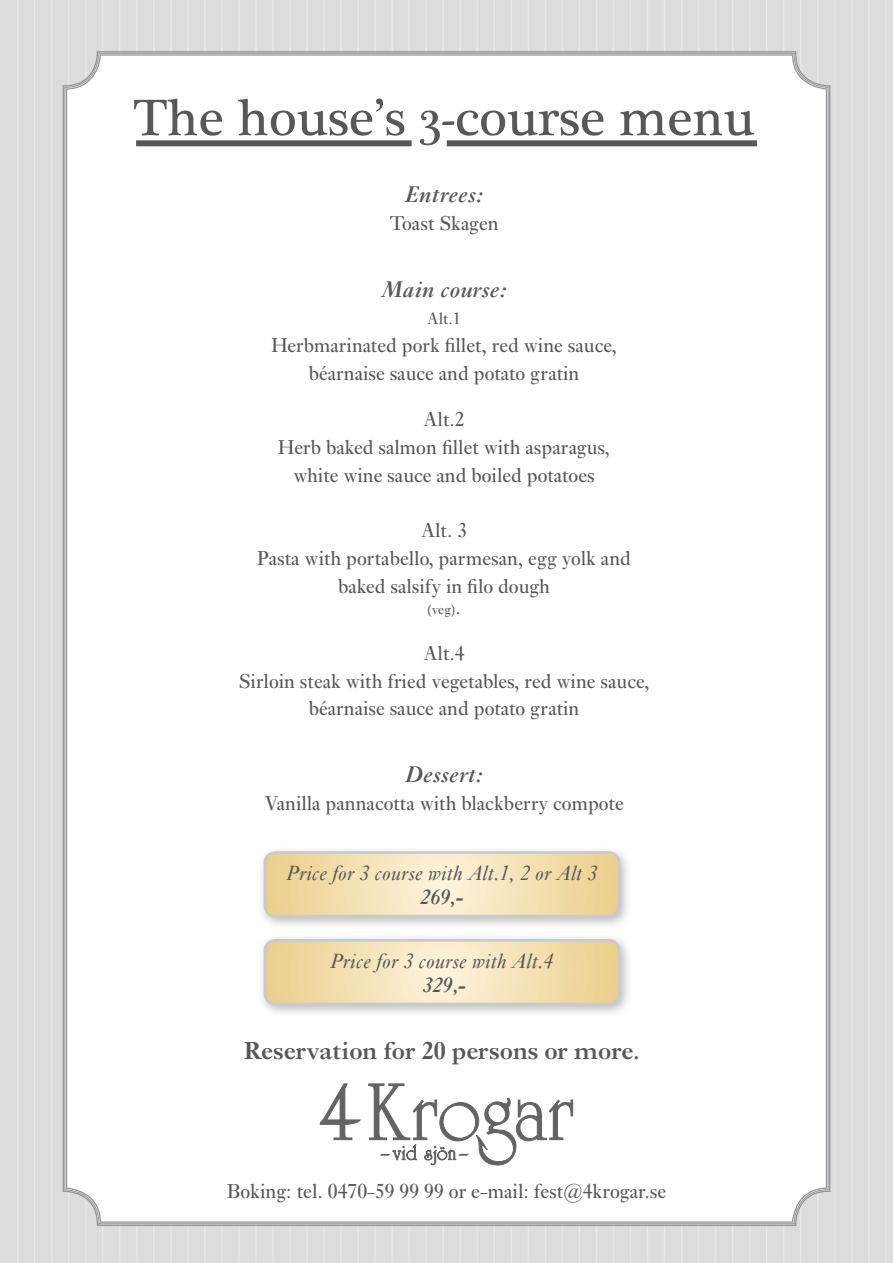
<style>
.page{position:relative;width:893px;height:1263px;background:#dcdcdd}
.page>*{position:absolute;margin:0;border:0;box-sizing:border-box;transform-origin:0 0}
.t1{font:52.5px "Plantagenet Cherokee";color:#57585a}
.t2{font:600 25.5px "Ehrhardt";color:#57585a}
.t3{font:italic 600 23.55px "Ehrhardt";color:#57585a}
.t4{font:italic 21.3px "Ehrhardt";color:#57585a}
.t5{font:italic 600 21.3px "Ehrhardt";color:#57585a}
.t6{font:21px "Ehrhardt";color:#57585a}
.t7{font:20.85px/27.8px "Ehrhardt";color:#57585a;text-align:center}
.t8{font:16.95px "Ehrhardt";color:#57585a}
.t9{font:14.1px "Ehrhardt";color:#57585a}
.s1{font-size:20.85px}
</style>
<div class="page">
<hr style="left:17px;top:0;width:1px;height:1263px;background:#e6e7e9">
<hr style="left:34px;top:0;width:1px;height:1263px;background:#e6e7e9">
<hr style="left:51px;top:0;width:1px;height:1263px;background:#e6e7e9">
<hr style="left:68px;top:0;width:1px;height:1263px;background:#e6e7e9">
<hr style="left:85px;top:0;width:1px;height:1263px;background:#e6e7e9">
<hr style="left:102px;top:0;width:2px;height:1263px;background:#e6e7e9">
<hr style="left:119px;top:0;width:2px;height:1263px;background:#e6e7e9">
<hr style="left:136px;top:0;width:2px;height:1263px;background:#e6e7e9">
<hr style="left:153px;top:0;width:2px;height:1263px;background:#e6e7e9">
<hr style="left:170px;top:0;width:2px;height:1263px;background:#e6e7e9">
<hr style="left:187px;top:0;width:2px;height:1263px;background:#e6e7e9">
<hr style="left:204px;top:0;width:2px;height:1263px;background:#e6e7e9">
<hr style="left:221px;top:0;width:2px;height:1263px;background:#e6e7e9">
<hr style="left:238px;top:0;width:2px;height:1263px;background:#e6e7e9">
<hr style="left:255px;top:0;width:2px;height:1263px;background:#e6e7e9">
<hr style="left:272px;top:0;width:2px;height:1263px;background:#e6e7e9">
<hr style="left:289px;top:0;width:2px;height:1263px;background:#e6e7e9">
<hr style="left:306px;top:0;width:2px;height:1263px;background:#e6e7e9">
<hr style="left:323px;top:0;width:2px;height:1263px;background:#e6e7e9">
<hr style="left:340px;top:0;width:2px;height:1263px;background:#e6e7e9">
<hr style="left:357px;top:0;width:2px;height:1263px;background:#e6e7e9">
<hr style="left:374px;top:0;width:2px;height:1263px;background:#e6e7e9">
<hr style="left:391px;top:0;width:2px;height:1263px;background:#e6e7e9">
<hr style="left:408px;top:0;width:2px;height:1263px;background:#e6e7e9">
<hr style="left:425px;top:0;width:2px;height:1263px;background:#e6e7e9">
<hr style="left:442px;top:0;width:2px;height:1263px;background:#e6e7e9">
<hr style="left:459px;top:0;width:2px;height:1263px;background:#e6e7e9">
<hr style="left:476px;top:0;width:2px;height:1263px;background:#e6e7e9">
<hr style="left:494px;top:0;width:1px;height:1263px;background:#e6e7e9">
<hr style="left:511px;top:0;width:1px;height:1263px;background:#e6e7e9">
<hr style="left:528px;top:0;width:1px;height:1263px;background:#e6e7e9">
<hr style="left:545px;top:0;width:1px;height:1263px;background:#e6e7e9">
<hr style="left:562px;top:0;width:1px;height:1263px;background:#e6e7e9">
<hr style="left:579px;top:0;width:1px;height:1263px;background:#e6e7e9">
<hr style="left:596px;top:0;width:1px;height:1263px;background:#e6e7e9">
<hr style="left:613px;top:0;width:1px;height:1263px;background:#e6e7e9">
<hr style="left:630px;top:0;width:1px;height:1263px;background:#e6e7e9">
<hr style="left:647px;top:0;width:1px;height:1263px;background:#e6e7e9">
<hr style="left:664px;top:0;width:1px;height:1263px;background:#e6e7e9">
<hr style="left:681px;top:0;width:1px;height:1263px;background:#e6e7e9">
<hr style="left:698px;top:0;width:1px;height:1263px;background:#e6e7e9">
<hr style="left:715px;top:0;width:1px;height:1263px;background:#e6e7e9">
<hr style="left:732px;top:0;width:1px;height:1263px;background:#e6e7e9">
<hr style="left:749px;top:0;width:1px;height:1263px;background:#e6e7e9">
<hr style="left:766px;top:0;width:1px;height:1263px;background:#e6e7e9">
<hr style="left:783px;top:0;width:1px;height:1263px;background:#e6e7e9">
<hr style="left:800px;top:0;width:1px;height:1263px;background:#e6e7e9">
<hr style="left:817px;top:0;width:1px;height:1263px;background:#e6e7e9">
<hr style="left:834px;top:0;width:1px;height:1263px;background:#e6e7e9">
<hr style="left:851px;top:0;width:1px;height:1263px;background:#e6e7e9">
<hr style="left:868px;top:0;width:1px;height:1263px;background:#e6e7e9">
<hr style="left:885px;top:0;width:2px;height:1263px;background:#e6e7e9">
<div style="left:62px;top:51px;width:769px;height:1175px;background:#fff"></div>
<svg style="left:320px;top:1084px;width:253px;height:81px;background:#e0e0e0"></svg>
<div style="left:136px;top:140px;width:276px;height:6px;background:#57585a"></div>
<div style="left:447px;top:140px;width:310px;height:6px;background:#57585a"></div>
<div style="left:257px;top:845px;width:376px;height:85px;background:#231f20;opacity:.3"></div>
<svg style="left:265px;top:852px;width:354px;height:64px;background:#f4e0b3"></svg>
<div style="left:264px;top:851px;width:356px;height:66px;border:3px solid #c9cacc;border-radius:10px"></div>
<div style="left:257px;top:933px;width:376px;height:85px;background:#231f20;opacity:.3"></div>
<svg style="left:265px;top:940px;width:354px;height:64px;background:#f4e0b3"></svg>
<div style="left:264px;top:939px;width:356px;height:66px;border:3px solid #c9cacc;border-radius:10px"></div>
<h1 class="t1" style="left:133px;top:87px;width:623px">The house’s 3-course menu</h1>
<p class="t3" style="left:405px;top:181px;width:80px">Entrees:</p>
<p class="t7" style="left:390px;top:209px;width:110px">Toast Skagen</p>
<p class="t3" style="left:381px;top:275px;width:128px">Main course:</p>
<p class="t8" style="left:427px;top:309px;width:35px">Alt.1</p>
<p class="t7" style="left:271px;top:331px;width:347px">Herbmarinated pork fillet, red wine sauce, béarnaise sauce and potato gratin</p>
<p class="t7" style="left:278px;top:405px;width:333px">Alt.2<br>Herb baked salmon fillet with asparagus, white wine sauce and boiled potatoes</p>
<p class="t7" style="left:257px;top:516px;width:375px">Alt. 3<br>Pasta with portabello, parmesan, egg yolk and baked salsify in filo dough</p>
<p class="t9" style="left:427px;top:601px;width:35px">(veg)<span class="s1">.</span></p>
<p class="t7" style="left:239px;top:639px;width:412px">Alt.4<br>Sirloin steak with fried vegetables, red wine sauce, béarnaise sauce and potato gratin</p>
<p class="t3" style="left:405px;top:761px;width:80px">Dessert:</p>
<p class="t7" style="left:264px;top:789px;width:361px">Vanilla pannacotta with blackberry compote</p>
<p class="t4" style="left:286px;top:860px;width:313px">Price for 3 course with Alt.1, 2 or Alt 3</p>
<p class="t5" style="left:420px;top:885px;width:45px">269,-</p>
<p class="t4" style="left:330px;top:948px;width:225px">Price for 3 course with Alt.4</p>
<p class="t5" style="left:423px;top:972px;width:45px">329,-</p>
<p class="t2" style="left:244px;top:1035px;width:397px">Reservation for 20 persons or more.</p>
<p class="t6" style="left:227px;top:1178px;width:441px">Boking: tel. 0470-59 99 99 or e-mail: fest@4krogar.se</p>
</div>
